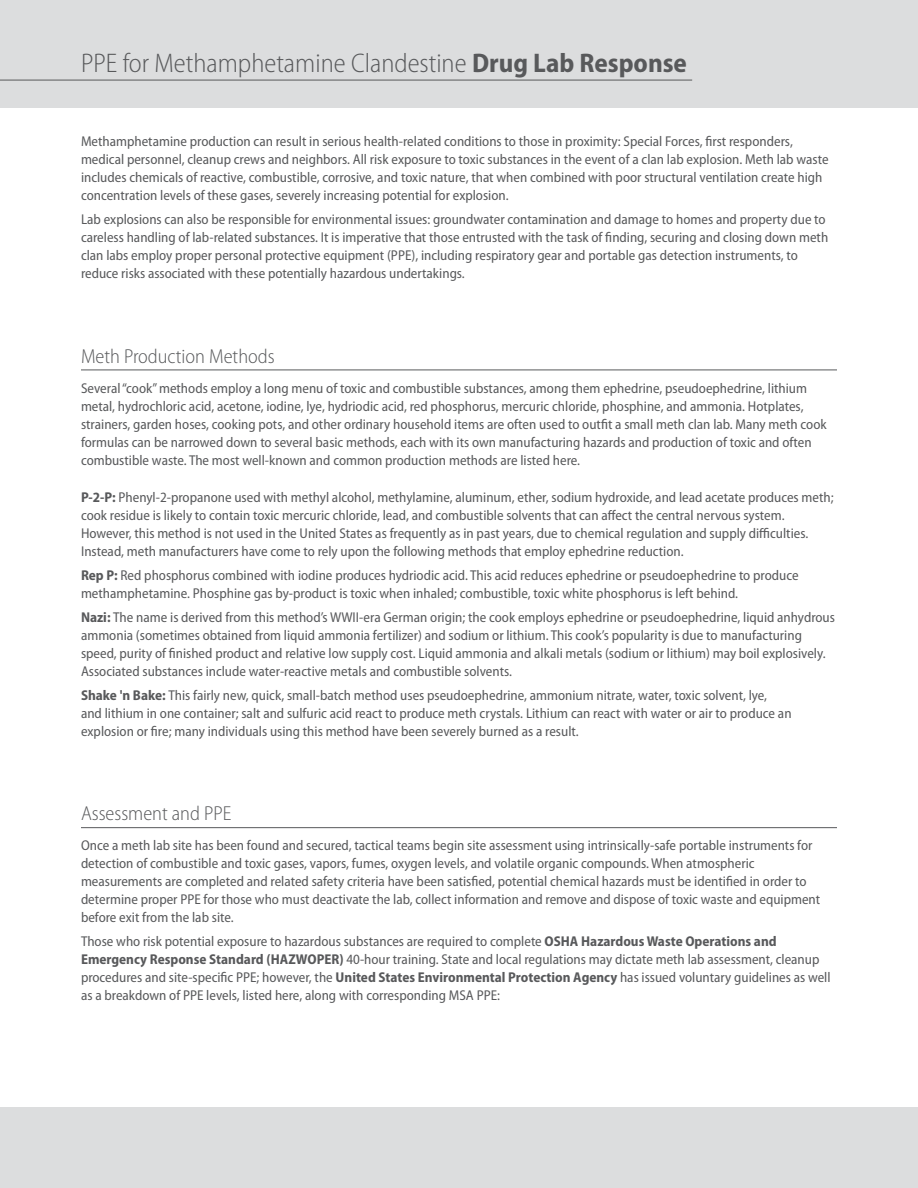
<style>
.page{position:relative;width:918px;height:1188px;background:#fff}
.page>*{position:absolute;margin:0;border:0;box-sizing:border-box;transform-origin:0 0}
.t1{font:300 semi-condensed 27px "Myriad Pro";color:#58595b}
.t2{font:300 semi-condensed 20.25px "Myriad Pro";color:#58595b}
.t3{font:semi-condensed 14.25px/18px "Myriad Pro";color:#58595b}
.s1{font-weight:700}
</style>
<div class="page">
<div style="left:0;top:1107px;width:918px;height:81px;background:#dcddde"></div>
<div style="left:0;top:0;width:918px;height:108px;background:#dcddde"></div>
<hr style="left:0;top:80px;width:692px;height:1px;background:#58595b">
<hr style="left:81px;top:370px;width:756px;height:1px;background:#58595b">
<hr style="left:81px;top:827px;width:756px;height:1px;background:#58595b">
<h1 class="t1" style="left:81px;top:47px;width:608px">PPE for Methamphetamine Clandestine <span class="s1">Drug Lab Response</span></h1>
<p class="t3" style="left:81px;top:133px;width:749px">Methamphetamine production can result in serious health-related conditions to those in proximity: Special Forces, first responders, medical personnel, cleanup crews and neighbors. All risk exposure to toxic substances in the event of a clan lab explosion. Meth lab waste includes chemicals of reactive, combustible, corrosive, and toxic nature, that when combined with poor structural ventilation create high concentration levels of these gases, severely increasing potential for explosion.</p>
<p class="t3" style="left:81px;top:211px;width:749px">Lab explosions can also be responsible for environmental issues: groundwater contamination and damage to homes and property due to careless handling of lab-related substances. It is imperative that those entrusted with the task of finding, securing and closing down meth clan labs employ proper personal protective equipment (PPE), including respiratory gear and portable gas detection instruments, to reduce risks associated with these potentially hazardous undertakings.</p>
<h2 class="t2" style="left:81px;top:344px;width:195px">Meth Production Methods</h2>
<p class="t3" style="left:81px;top:380px;width:747px">Several “cook” methods employ a long menu of toxic and combustible substances, among them ephedrine, pseudoephedrine, lithium metal, hydrochloric acid, acetone, iodine, lye, hydriodic acid, red phosphorus, mercuric chloride, phosphine, and ammonia. Hotplates, strainers, garden hoses, cooking pots, and other ordinary household items are often used to outfit a small meth clan lab. Many meth cook formulas can be narrowed down to several basic methods, each with its own manufacturing hazards and production of toxic and often combustible waste. The most well-known and common production methods are listed here.</p>
<p class="t3" style="left:81px;top:489px;width:754px"><span class="s1">P-2-P:</span> Phenyl-2-propanone used with methyl alcohol, methylamine, aluminum, ether, sodium hydroxide, and lead acetate produces meth; cook residue is likely to contain toxic mercuric chloride, lead, and combustible solvents that can affect the central nervous system.<br>However, this method is not used in the United States as frequently as in past years, due to chemical regulation and supply difficulties.<br>Instead, meth manufacturers have come to rely upon the following methods that employ ephedrine reduction.</p>
<p class="t3" style="left:81px;top:567px;width:719px"><span class="s1">Rep P:</span> Red phosphorus combined with iodine produces hydriodic acid. This acid reduces ephedrine or pseudoephedrine to produce methamphetamine. Phosphine gas by-product is toxic when inhaled; combustible, toxic white phosphorus is left behind.</p>
<p class="t3" style="left:81px;top:609px;width:755px"><span class="s1">Nazi:</span> The name is derived from this method’s WWII-era German origin; the cook employs ephedrine or pseudoephedrine, liquid anhydrous ammonia (sometimes obtained from liquid ammonia fertilizer) and sodium or lithium. This cook’s popularity is due to manufacturing speed, purity of finished product and relative low supply cost. Liquid ammonia and alkali metals (sodium or lithium) may boil explosively.<br>Associated substances include water-reactive metals and combustible solvents.</p>
<p class="t3" style="left:81px;top:688px;width:712px"><span class="s1">Shake 'n Bake:</span> This fairly new, quick, small-batch method uses pseudoephedrine, ammonium nitrate, water, toxic solvent, lye, and lithium in one container; salt and sulfuric acid react to produce meth crystals. Lithium can react with water or air to produce an explosion or fire; many individuals using this method have been severely burned as a result.</p>
<h2 class="t2" style="left:81px;top:802px;width:152px">Assessment and PPE</h2>
<p class="t3" style="left:81px;top:838px;width:741px">Once a meth lab site has been found and secured, tactical teams begin site assessment using intrinsically-safe portable instruments for detection of combustible and toxic gases, vapors, fumes, oxygen levels, and volatile organic compounds. When atmospheric measurements are completed and related safety criteria have been satisfied, potential chemical hazards must be identified in order to determine proper PPE for those who must deactivate the lab, collect information and remove and dispose of toxic waste and equipment before exit from the lab site.</p>
<p class="t3" style="left:81px;top:934px;width:751px">Those who risk potential exposure to hazardous substances are required to complete <span class="s1">OSHA Hazardous Waste Operations and Emergency Response Standard (HAZWOPER)</span> 40-hour training. State and local regulations may dictate meth lab assessment, cleanup procedures and site-specific PPE; however, the <span class="s1">United States Environmental Protection Agency</span> has issued voluntary guidelines as well as a breakdown of PPE levels, listed here, along with corresponding MSA PPE:</p>
</div>
